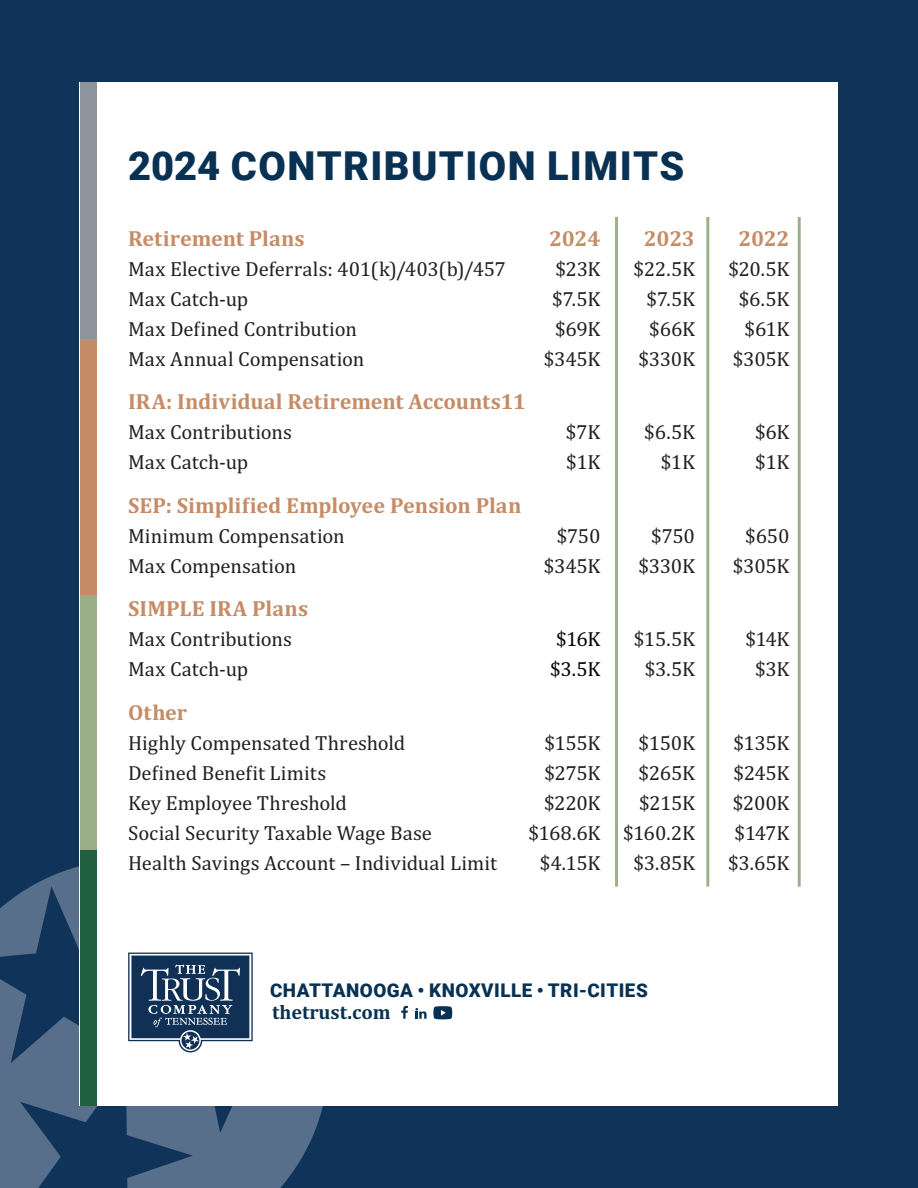
<style>
.page{position:relative;width:918px;height:1188px;background:#103359}
.page>*{position:absolute;margin:0;border:0;box-sizing:border-box;transform-origin:0 0}
.t1{font:900 39.75px "Roboto";letter-spacing:.035em;color:#093153}
.t2{font:700 22.05px "Cambria";color:#c68c66}
.t3{font:20.7px "Cambria";letter-spacing:-.005em;color:#231f20}
.t4{font:20.7px "Cambria";color:#040503}
.t5{font:700 20.1px "Cambria";color:#093153}
.t6{font:900 18.9px "Roboto";letter-spacing:.025em;color:#093153}
</style>
<div class="page">
<svg style="left:0;top:860px;width:323px;height:328px;fill:#576f8a"></svg>
<div style="left:80px;top:82px;width:758px;height:1024px;background:#fff"></div>
<hr style="left:615px;top:217px;width:3px;height:670px;background:#9caf8a">
<hr style="left:706px;top:217px;width:3px;height:670px;background:#9caf8a">
<hr style="left:798px;top:217px;width:3px;height:670px;background:#9caf8a">
<svg style="left:179px;top:1029px;width:23px;height:23px"></svg>
<svg style="left:180px;top:1030px;width:21px;height:21px"></svg>
<svg style="left:128px;top:953px;width:125px;height:96px;background:#4c6380"></svg>
<div style="left:80px;top:850px;width:16px;height:256px;background:#20603f"></div>
<div style="left:80px;top:594px;width:16px;height:256px;background:#9aae87"></div>
<div style="left:80px;top:338px;width:16px;height:256px;background:#c58c67"></div>
<div style="left:80px;top:82px;width:16px;height:256px;background:#8d949b"></div>
<svg style="left:415px;top:1008px;width:12px;height:11px"></svg>
<svg style="left:401px;top:1006px;width:7px;height:13px"></svg>
<svg style="left:433px;top:1006px;width:19px;height:13px"></svg>
<h1 class="t1" style="left:128px;top:138px;width:558px">2024 CONTRIBUTION LIMITS</h1>
<p class="t2" style="left:128px;top:223px;width:178px">Retirement Plans</p>
<p class="t2" style="left:549px;top:223px;width:53px">2024</p>
<p class="t2" style="left:644px;top:223px;width:53px">2023</p>
<p class="t2" style="left:738px;top:223px;width:53px">2022</p>
<p class="t3" style="left:128px;top:256px;width:379px">Max Elective Deferrals: 401(k)/403(b)/457</p>
<p class="t3" style="left:555px;top:256px;width:47px">$23K</p>
<p class="t3" style="left:633px;top:256px;width:63px">$22.5K</p>
<p class="t3" style="left:728px;top:256px;width:63px">$20.5K</p>
<p class="t3" style="left:128px;top:286px;width:122px">Max Catch-up</p>
<p class="t3" style="left:552px;top:286px;width:50px">$7.5K</p>
<p class="t3" style="left:647px;top:286px;width:50px">$7.5K</p>
<p class="t3" style="left:739px;top:286px;width:52px">$6.5K</p>
<p class="t3" style="left:128px;top:316px;width:230px">Max Defined Contribution</p>
<p class="t3" style="left:555px;top:316px;width:47px">$69K</p>
<p class="t3" style="left:649px;top:316px;width:47px">$66K</p>
<p class="t3" style="left:745px;top:316px;width:46px">$61K</p>
<p class="t3" style="left:128px;top:346px;width:238px">Max Annual Compensation</p>
<p class="t3" style="left:544px;top:346px;width:58px">$345K</p>
<p class="t3" style="left:638px;top:346px;width:58px">$330K</p>
<p class="t3" style="left:733px;top:346px;width:58px">$305K</p>
<p class="t2" style="left:128px;top:386px;width:399px">IRA: Individual Retirement Accounts11</p>
<p class="t3" style="left:128px;top:420px;width:166px">Max Contributions</p>
<p class="t3" style="left:566px;top:420px;width:36px">$7K</p>
<p class="t3" style="left:644px;top:420px;width:52px">$6.5K</p>
<p class="t3" style="left:755px;top:420px;width:36px">$6K</p>
<p class="t3" style="left:128px;top:450px;width:122px">Max Catch-up</p>
<p class="t3" style="left:566px;top:450px;width:36px">$1K</p>
<p class="t3" style="left:661px;top:450px;width:36px">$1K</p>
<p class="t3" style="left:755px;top:450px;width:36px">$1K</p>
<p class="t2" style="left:128px;top:490px;width:395px">SEP: Simplified Employee Pension Plan</p>
<p class="t3" style="left:128px;top:523px;width:218px">Minimum Compensation</p>
<p class="t3" style="left:557px;top:523px;width:45px">$750</p>
<p class="t3" style="left:651px;top:523px;width:45px">$750</p>
<p class="t3" style="left:745px;top:523px;width:46px">$650</p>
<p class="t3" style="left:128px;top:553px;width:170px">Max Compensation</p>
<p class="t3" style="left:544px;top:553px;width:58px">$345K</p>
<p class="t3" style="left:638px;top:553px;width:58px">$330K</p>
<p class="t3" style="left:733px;top:553px;width:58px">$305K</p>
<p class="t2" style="left:128px;top:593px;width:182px">SIMPLE IRA Plans</p>
<p class="t3" style="left:128px;top:627px;width:166px">Max Contributions</p>
<p class="t4" style="left:556px;top:627px;width:46px">$16K</p>
<p class="t3" style="left:634px;top:627px;width:63px">$15.5K</p>
<p class="t3" style="left:745px;top:627px;width:46px">$14K</p>
<p class="t3" style="left:128px;top:657px;width:122px">Max Catch-up</p>
<p class="t4" style="left:550px;top:657px;width:52px">$3.5K</p>
<p class="t3" style="left:645px;top:657px;width:52px">$3.5K</p>
<p class="t3" style="left:755px;top:657px;width:36px">$3K</p>
<p class="t2" style="left:128px;top:697px;width:60px">Other</p>
<p class="t3" style="left:128px;top:730px;width:279px">Highly Compensated Threshold</p>
<p class="t3" style="left:544px;top:730px;width:58px">$155K</p>
<p class="t3" style="left:639px;top:730px;width:58px">$150K</p>
<p class="t3" style="left:733px;top:730px;width:58px">$135K</p>
<p class="t3" style="left:128px;top:760px;width:200px">Defined Benefit Limits</p>
<p class="t3" style="left:544px;top:760px;width:58px">$275K</p>
<p class="t3" style="left:639px;top:760px;width:58px">$265K</p>
<p class="t3" style="left:734px;top:760px;width:58px">$245K</p>
<p class="t3" style="left:128px;top:790px;width:221px">Key Employee Threshold</p>
<p class="t3" style="left:544px;top:790px;width:58px">$220K</p>
<p class="t3" style="left:639px;top:790px;width:57px">$215K</p>
<p class="t3" style="left:733px;top:790px;width:58px">$200K</p>
<p class="t3" style="left:128px;top:820px;width:305px">Social Security Taxable Wage Base</p>
<p class="t3" style="left:528px;top:820px;width:168px">$168.6K $160.2K</p>
<p class="t3" style="left:735px;top:820px;width:56px">$147K</p>
<p class="t3" style="left:128px;top:850px;width:371px">Health Savings Account – Individual Limit</p>
<p class="t3" style="left:540px;top:850px;width:62px">$4.15K</p>
<p class="t3" style="left:633px;top:850px;width:63px">$3.85K</p>
<p class="t3" style="left:728px;top:850px;width:63px">$3.65K</p>
<p class="t6" style="left:270px;top:977px;width:379px">CHATTANOOGA • KNOXVILLE • TRI-CITIES</p>
<p class="t5" style="left:272px;top:998px;width:120px">thetrust.com</p>
</div>
